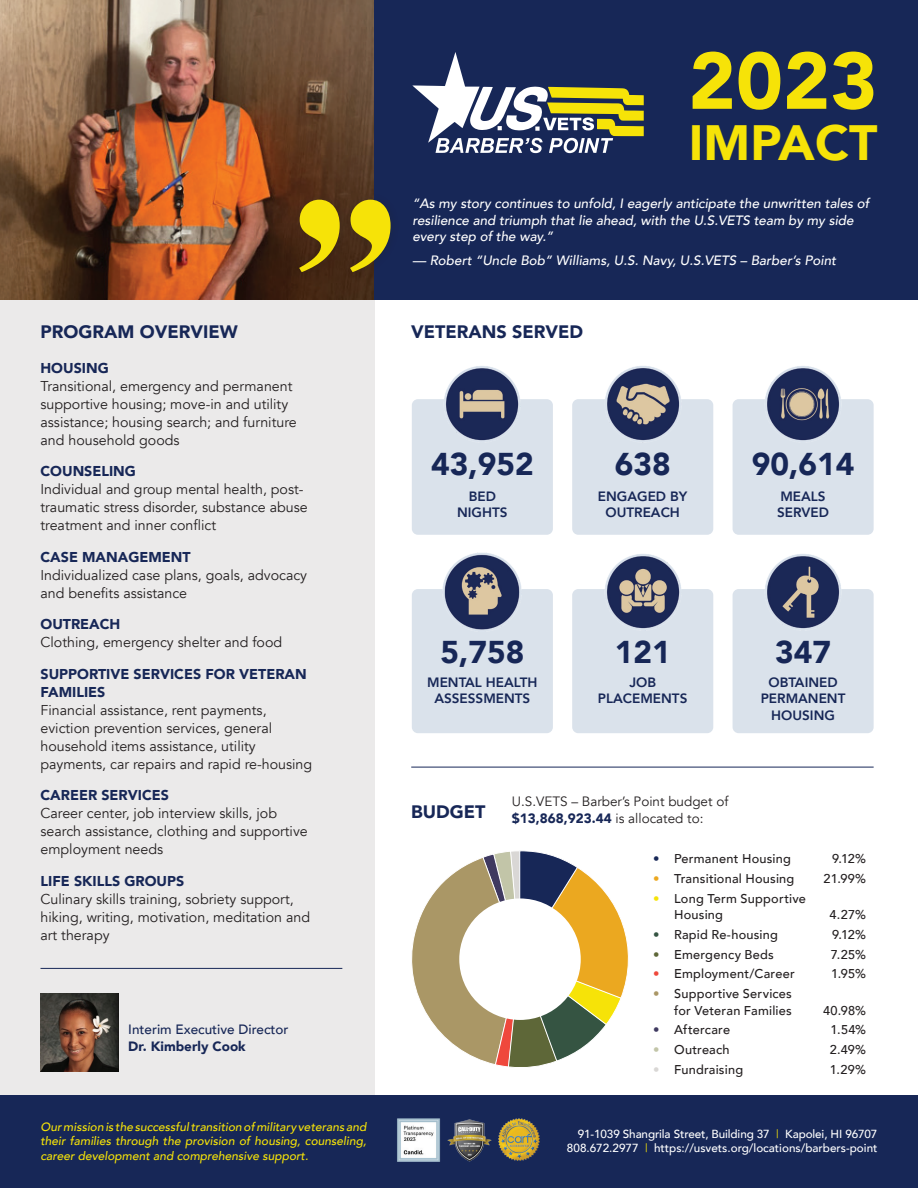
<style>
.page{position:relative;width:918px;height:1188px;background:#fff}
.page>*{position:absolute;margin:0;border:0;box-sizing:border-box;transform-origin:0 0}
.t1{font:900 79.5px "Avenir";color:#f6e308}
.t2{font:900 49.5px "Avenir";letter-spacing:.005em;color:#f6e308}
.t3{font:900 31.5px "Avenir";color:#172757}
.t4{font:900 18px "Avenir";color:#172757}
.t5{font:14.25px/18px "Avenir";color:#231f20}
.t6{font:900 14.25px/18px "Avenir";color:#172757}
.t7{font:italic 500 13.5px/16.5px "Avenir";letter-spacing:-.005em;color:#fff}
.t8{font:800 13.5px/16.2px "Avenir";color:#172757;text-align:center}
.t9{font:13.5px/16.2px "Avenir";color:#231f20}
.t10{font:500 13.5px "Avenir";color:#172757}
.t11{font:900 13.5px "Avenir";color:#172757}
.t12{font:500 12.75px/16.5px "Avenir";letter-spacing:.015em;color:#231f20}
.t13{font:italic 500 12px/14.4px "Avenir";color:#f6e308;text-align:justify}
.t14{font:500 11.7px/14.1px "Avenir";letter-spacing:-.01em;color:#fff;text-align:right}
.s1{font-weight:900;color:#172757}
.s2{color:#172757}
.s3{color:#eba820}
.s4{color:#f6e308}
.s5{color:#355442}
.s6{color:#5e6738}
.s7{color:#ef483c}
.s8{color:#aa9766}
.s9{color:#3f3960}
.s10{color:#c2c5a8}
.s11{color:#d9d7d5}
.s12{font-weight:400;color:#f6e308}
</style>
<div class="page">
<svg style="left:412px;top:850px;width:217px;height:218px"></svg>
<div style="left:0;top:299px;width:375px;height:889px;background:#ebeaea"></div>
<img style="left:0;top:0;width:375px;height:299px">
<div style="left:375px;top:0;width:543px;height:299px;background:#172757"></div>
<img style="left:40px;top:994px;width:79px;height:78px">
<div style="left:0;top:1095px;width:918px;height:93px;background:#172757"></div>
<hr style="left:40px;top:968px;width:302px;height:1px;background:#172757">
<div style="left:292px;top:193px;width:108px;height:87px;background:#231f20;opacity:.25"></div>
<svg style="left:299px;top:200px;width:92px;height:72px;background:#9c8814"></svg>
<svg style="left:412px;top:52px;width:232px;height:101px"></svg>
<hr style="left:411px;top:767px;width:463px;height:1px;background:#172757">
<div style="left:459px;top:898px;width:122px;height:122px;background:#fff;border-radius:50%"></div>
<div style="left:412px;top:399px;width:141px;height:136px;background:#dae2eb;border-radius:6px"></div>
<div style="left:572px;top:399px;width:141px;height:136px;background:#dae2eb;border-radius:6px"></div>
<div style="left:733px;top:399px;width:141px;height:136px;background:#dae2eb;border-radius:6px"></div>
<img style="left:439px;top:360px;width:87px;height:87px;border-radius:42px">
<img style="left:599px;top:360px;width:87px;height:87px;border-radius:41px">
<img style="left:759px;top:360px;width:88px;height:87px;border-radius:41px">
<div style="left:412px;top:589px;width:141px;height:144px;background:#dae2eb;border-radius:6px"></div>
<img style="left:439px;top:548px;width:87px;height:88px;border-radius:41px">
<div style="left:572px;top:589px;width:141px;height:144px;background:#dae2eb;border-radius:6px"></div>
<img style="left:599px;top:548px;width:87px;height:88px;border-radius:42px">
<div style="left:733px;top:589px;width:141px;height:144px;background:#dae2eb;border-radius:6px"></div>
<img style="left:759px;top:548px;width:88px;height:88px;border-radius:41px">
<img style="left:397px;top:1118px;width:95px;height:44px">
<img style="left:498px;top:1119px;width:42px;height:41px">
<p class="t4" style="left:40px;top:316px;width:199px">PROGRAM OVERVIEW</p>
<p class="t6" style="left:40px;top:358px;width:70px">HOUSING</p>
<p class="t5" style="left:40px;top:377px;width:258px">Transitional, emergency and permanent supportive housing; move-in and utility assistance; housing search; and furniture and household goods</p>
<p class="t6" style="left:40px;top:462px;width:97px">COUNSELING</p>
<p class="t5" style="left:40px;top:480px;width:269px">Individual and group mental health, post&shy;traumatic stress disorder, substance abuse treatment and inner conflict</p>
<p class="t6" style="left:40px;top:547px;width:152px">CASE MANAGEMENT</p>
<p class="t5" style="left:40px;top:566px;width:268px">Individualized case plans, goals, advocacy and benefits assistance</p>
<p class="t6" style="left:40px;top:615px;width:81px">OUTREACH</p>
<p class="t5" style="left:40px;top:633px;width:243px">Clothing, emergency shelter and food</p>
<p class="t6" style="left:40px;top:664px;width:268px">SUPPORTIVE SERVICES FOR VETERAN<br>FAMILIES</p>
<p class="t5" style="left:40px;top:701px;width:273px">Financial assistance, rent payments, eviction prevention services, general household items assistance, utility payments, car repairs and rapid re-housing</p>
<p class="t6" style="left:40px;top:786px;width:130px">CAREER SERVICES</p>
<p class="t5" style="left:40px;top:804px;width:269px">Career center, job interview skills, job search assistance, clothing and supportive employment needs</p>
<p class="t6" style="left:40px;top:871px;width:145px">LIFE SKILLS GROUPS</p>
<p class="t5" style="left:40px;top:890px;width:271px">Culinary skills training, sobriety support, hiking, writing, motivation, meditation and art therapy</p>
<p class="t10" style="left:128px;top:1018px;width:162px">Interim Executive Director</p>
<p class="t11" style="left:128px;top:1034px;width:119px">Dr. Kimberly Cook</p>
<p class="t13" style="left:40px;top:1120px;width:327px">Our mission is the successful transition of military veterans and their families through the provision of housing, counseling, career development and comprehensive support.</p>
<h1 class="t1" style="left:689px;top:13px;width:190px">2023</h1>
<h2 class="t2" style="left:689px;top:100px;width:190px">IMPACT</h2>
<p class="t7" style="left:412px;top:196px;width:459px">“As my story continues to unfold, I eagerly anticipate the unwritten tales of resilience and triumph that lie ahead, with the U.S.VETS team by my side every step of the way.”</p>
<p class="t7" style="left:412px;top:252px;width:425px">— Robert “Uncle Bob” Williams, U.S. Navy, U.S.VETS – Barber’s Point</p>
<p class="t4" style="left:411px;top:316px;width:174px">VETERANS SERVED</p>
<h3 class="t3" style="left:431px;top:437px;width:104px">43,952</h3>
<p class="t8" style="left:457px;top:488px;width:52px">BED<br>NIGHTS</p>
<h3 class="t3" style="left:615px;top:437px;width:57px">638</h3>
<p class="t8" style="left:598px;top:488px;width:91px">ENGAGED BY<br>OUTREACH</p>
<h3 class="t3" style="left:752px;top:437px;width:104px">90,614</h3>
<p class="t8" style="left:777px;top:488px;width:54px;text-align:left">MEALS<br>SERVED</p>
<h3 class="t3" style="left:440px;top:625px;width:85px">5,758</h3>
<h3 class="t3" style="left:615px;top:625px;width:57px">121</h3>
<h3 class="t3" style="left:775px;top:625px;width:57px">347</h3>
<p class="t8" style="left:427px;top:674px;width:112px">MENTAL HEALTH<br>ASSESSMENTS</p>
<p class="t8" style="left:598px;top:674px;width:91px">JOB<br>PLACEMENTS</p>
<p class="t8" style="left:761px;top:674px;width:86px">OBTAINED<br>PERMANENT<br>HOUSING</p>
<p class="t4" style="left:411px;top:796px;width:76px">BUDGET</p>
<p class="t9" style="left:512px;top:794px;width:218px">U.S.VETS – Barber’s Point budget of <span class="s1">$13,868,923.44</span> is allocated to:</p>
<p class="t12" style="left:653px;top:850px;width:139px"><span class="s2">•</span> Permanent Housing</p>
<p class="t12" style="left:832px;top:850px;width:35px">9.12%</p>
<p class="t12" style="left:653px;top:870px;width:143px"><span class="s3">•</span> Transitional Housing</p>
<p class="t12" style="left:824px;top:870px;width:44px">21.99%</p>
<p class="t12" style="left:674px;top:889px;width:133px;text-indent:-21px"><span class="s4">•</span> Long Term Supportive<br>Housing</p>
<p class="t12" style="left:830px;top:906px;width:38px">4.27%</p>
<p class="t12" style="left:653px;top:926px;width:126px"><span class="s5">•</span> Rapid Re-housing</p>
<p class="t12" style="left:832px;top:926px;width:35px">9.12%</p>
<p class="t12" style="left:653px;top:945px;width:122px"><span class="s6">•</span> Emergency Beds</p>
<p class="t12" style="left:831px;top:945px;width:37px">7.25%</p>
<p class="t12" style="left:653px;top:965px;width:143px"><span class="s7">•</span> Employment/Career</p>
<p class="t12" style="left:831px;top:965px;width:36px">1.95%</p>
<p class="t12" style="left:653px;top:985px;width:140px;text-align:right"><span class="s8">•</span> Supportive Services for Veteran Families</p>
<p class="t12" style="left:823px;top:1001px;width:44px">40.98%</p>
<p class="t12" style="left:653px;top:1021px;width:79px"><span class="s9">•</span> Aftercare</p>
<p class="t12" style="left:831px;top:1021px;width:37px">1.54%</p>
<p class="t12" style="left:653px;top:1041px;width:78px"><span class="s10">•</span> Outreach</p>
<p class="t12" style="left:830px;top:1041px;width:38px">2.49%</p>
<p class="t12" style="left:653px;top:1060px;width:92px"><span class="s11">•</span> Fundraising</p>
<p class="t12" style="left:830px;top:1060px;width:38px">1.29%</p>
<p class="t14" style="left:567px;top:1126px;width:312px">91-1039 Shangrila Street, Building 37 <span class="s12">|</span> Kapolei, HI 96707<br>808.672.2977 <span class="s12">|</span> https://usvets.org/locations/barbers-point</p>
</div>
